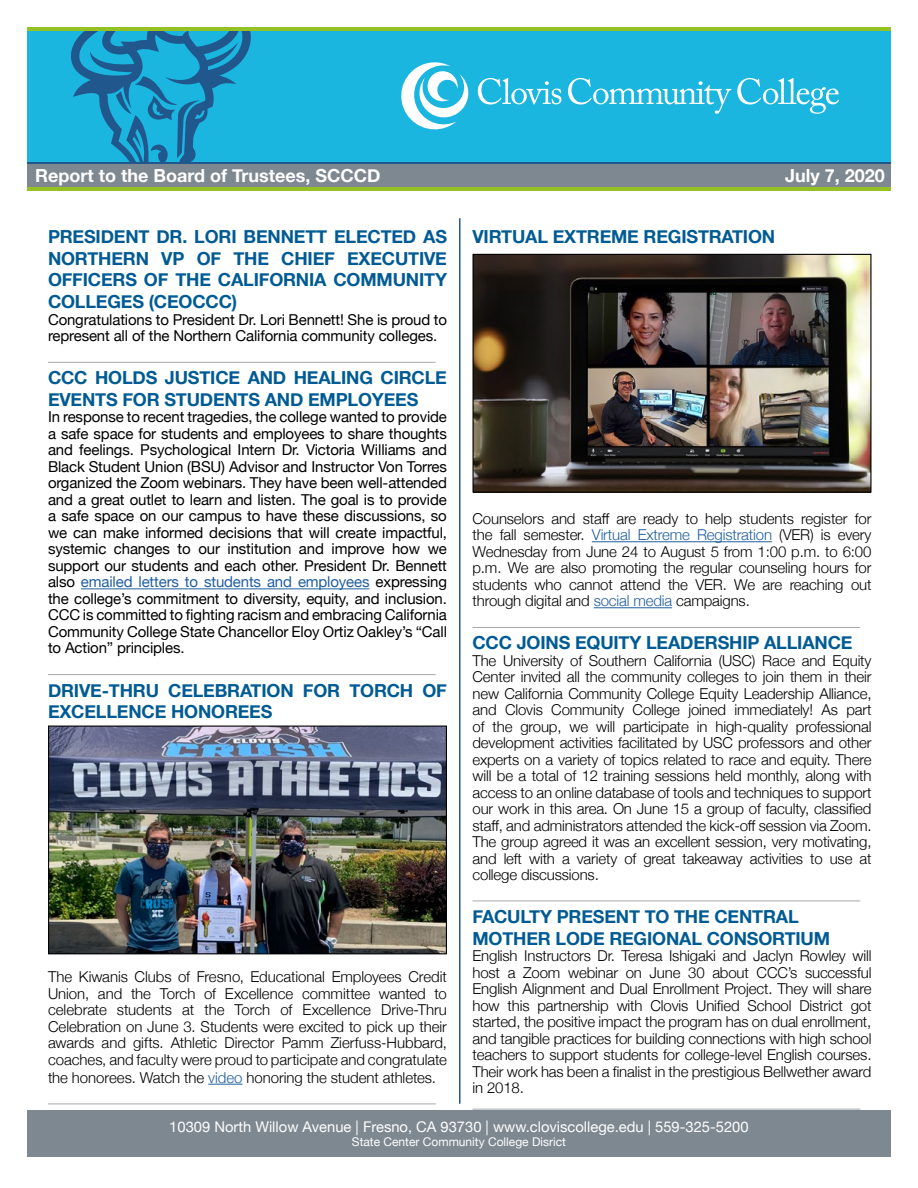
<style>
.page{position:relative;width:918px;height:1188px;background:#fff}
.page>*{position:absolute;margin:0;border:0;box-sizing:border-box;transform-origin:0 0}
.t1{font:700 18px/21.6px "Helvetica Neue";letter-spacing:-.01em;color:#005b94}
.t2{font:700 18px "Helvetica Neue";color:#fff}
.t3{font:300 15px/16.5px "Helvetica Neue";letter-spacing:-.01em;color:#000;text-align:justify}
.t4{font:15px/16.5px "Helvetica Neue";letter-spacing:-.01em;color:#000}
.t5{font:14.7px "Helvetica Neue";color:#fff}
.t6{font:12px "Helvetica Neue";color:#fff}
.s1{color:#215e9e}
</style>
<div class="page">
<div style="left:27px;top:27px;width:864px;height:161px;background:#1bb6e0"></div>
<svg style="left:478px;top:78px;width:83px;height:27px"></svg>
<svg style="left:737px;top:78px;width:102px;height:36px"></svg>
<svg style="left:568px;top:78px;width:163px;height:36px"></svg>
<svg style="left:401px;top:62px;width:67px;height:68px"></svg>
<svg style="left:70px;top:30px;width:184px;height:132px"></svg>
<hr style="left:27px;top:27px;width:864px;height:3px;background:#95c122">
<div style="left:27px;top:1111px;width:864px;height:46px;background:#7e8890"></div>
<div style="left:27px;top:163px;width:864px;height:26px;background:#7e8890"></div>
<hr style="left:27px;top:188px;width:864px;height:3px;background:#95c122">
<hr style="left:27px;top:162px;width:864px;height:2px;background:#20588d">
<hr style="left:48px;top:362px;width:388px;height:1px;background:#a7a9ac">
<hr style="left:48px;top:674px;width:388px;height:1px;background:#a7a9ac">
<hr style="left:48px;top:1104px;width:388px;height:1px;background:#a7a9ac">
<hr style="left:459px;top:218px;width:1px;height:886px;background:#27588d">
<hr style="left:472px;top:901px;width:388px;height:1px;background:#a7a9ac">
<hr style="left:472px;top:1109px;width:388px;height:1px;background:#a7a9ac">
<hr style="left:81px;top:588px;width:288px;height:1px;background:#215e9e">
<hr style="left:208px;top:1084px;width:35px;height:1px;background:#215e9e">
<hr style="left:472px;top:627px;width:388px;height:1px;background:#a7a9ac">
<hr style="left:592px;top:541px;width:180px;height:1px;background:#215e9e">
<hr style="left:594px;top:607px;width:78px;height:1px;background:#215e9e">
<img style="left:50px;top:728px;width:395px;height:224px">
<div style="left:48px;top:726px;width:399px;height:228px;border:1px solid #000"></div>
<img style="left:475px;top:256px;width:395px;height:235px">
<div style="left:473px;top:254px;width:399px;height:239px;border:1px solid #000"></div>
<p class="t2" style="left:35px;top:161px;width:347px">Report to the Board of Trustees, SCCCD</p>
<p class="t1" style="left:48px;top:227px;width:401px;text-align:justify">PRESIDENT DR. LORI BENNETT ELECTED AS NORTHERN VP OF THE CHIEF EXECUTIVE OFFICERS OF THE CALIFORNIA COMMUNITY COLLEGES (CEOCCC)</p>
<p class="t4" style="left:48px;top:312px;width:401px">Congratulations to President Dr. Lori Bennett! She is proud to represent all of the Northern California community colleges.</p>
<p class="t1" style="left:48px;top:368px;width:400px">CCC HOLDS JUSTICE AND HEALING CIRCLE<br>EVENTS FOR STUDENTS AND EMPLOYEES</p>
<p class="t4" style="left:48px;top:410px;width:401px;text-align:justify">In response to recent tragedies, the college wanted to provide a safe space for students and employees to share thoughts and feelings. Psychological Intern Dr. Victoria Williams and Black Student Union (BSU) Advisor and Instructor Von Torres organized the Zoom webinars. They have been well-attended and a great outlet to learn and listen. The goal is to provide a safe space on our campus to have these discussions, so we can make informed decisions that will create impactful, systemic changes to our institution and improve how we support our students and each other. President Dr. Bennett also <span class="s1">emailed letters to students and employees</span> expressing the college’s commitment to diversity, equity, and inclusion.<br>CCC is committed to fighting racism and embracing California Community College State Chancellor Eloy Ortiz Oakley’s “Call to Action” principles.</p>
<p class="t1" style="left:48px;top:680px;width:401px">DRIVE-THRU CELEBRATION FOR TORCH OF<br>EXCELLENCE HONOREES</p>
<p class="t3" style="left:48px;top:967px;width:401px">The Kiwanis Clubs of Fresno, Educational Employees Credit Union, and the Torch of Excellence committee wanted to celebrate students at the Torch of Excellence Drive-Thru Celebration on June 3. Students were excited to pick up their awards and gifts. Athletic Director Pamm Zierfuss-Hubbard, coaches, and faculty were proud to participate and congratulate</p>
<p class="t3" style="left:48px;top:1068px;width:390px">the honorees. Watch the <span class="s1">video</span> honoring the student athletes.</p>
<p class="t2" style="left:785px;top:162px;width:101px">July 7, 2020</p>
<p class="t1" style="left:472px;top:227px;width:304px">VIRTUAL EXTREME REGISTRATION</p>
<p class="t3" style="left:472px;top:509px;width:401px">Counselors and staff are ready to help students register for the fall semester. <span class="s1">Virtual Extreme Registration</span> (VER) is every Wednesday from June 24 to August 5 from 1:00 p.m. to 6:00 p.m. We are also promoting the regular counseling hours for students who cannot attend the VER. We are reaching out through digital and <span class="s1">social media</span> campaigns.</p>
<p class="t1" style="left:472px;top:633px;width:382px">CCC JOINS EQUITY LEADERSHIP ALLIANCE</p>
<p class="t3" style="left:472px;top:651px;width:401px">The University of Southern California (USC) Race and Equity Center invited all the community colleges to join them in their new California Community College Equity Leadership Alliance, and Clovis Community College joined immediately! As part of the group, we will participate in high-quality professional development activities facilitated by USC professors and other experts on a variety of topics related to race and equity. There will be a total of 12 training sessions held monthly, along with access to an online database of tools and techniques to support our work in this area. On June 15 a group of faculty, classified staff, and administrators attended the kick-off session via Zoom.<br>The group agreed it was an excellent session, very motivating, and left with a variety of great takeaway activities to use at college discussions.</p>
<p class="t1" style="left:472px;top:906px;width:359px">FACULTY PRESENT TO THE CENTRAL<br>MOTHER LODE REGIONAL CONSORTIUM</p>
<p class="t3" style="left:472px;top:946px;width:401px">English Instructors Dr. Teresa Ishigaki and Jaclyn Rowley will host a Zoom webinar on June 30 about CCC’s successful English Alignment and Dual Enrollment Project. They will share how this partnership with Clovis Unified School District got started, the positive impact the program has on dual enrollment, and tangible practices for building connections with high school teachers to support students for college-level English courses.<br>Their work has been a finalist in the prestigious Bellwether award in 2018.</p>
<p class="t5" style="left:169px;top:1118px;width:581px">10309 North Willow Avenue | Fresno, CA 93730 | www.cloviscollege.edu | 559-325-5200</p>
<p class="t6" style="left:352px;top:1135px;width:216px">State Center Community College Disrict</p>
</div>
